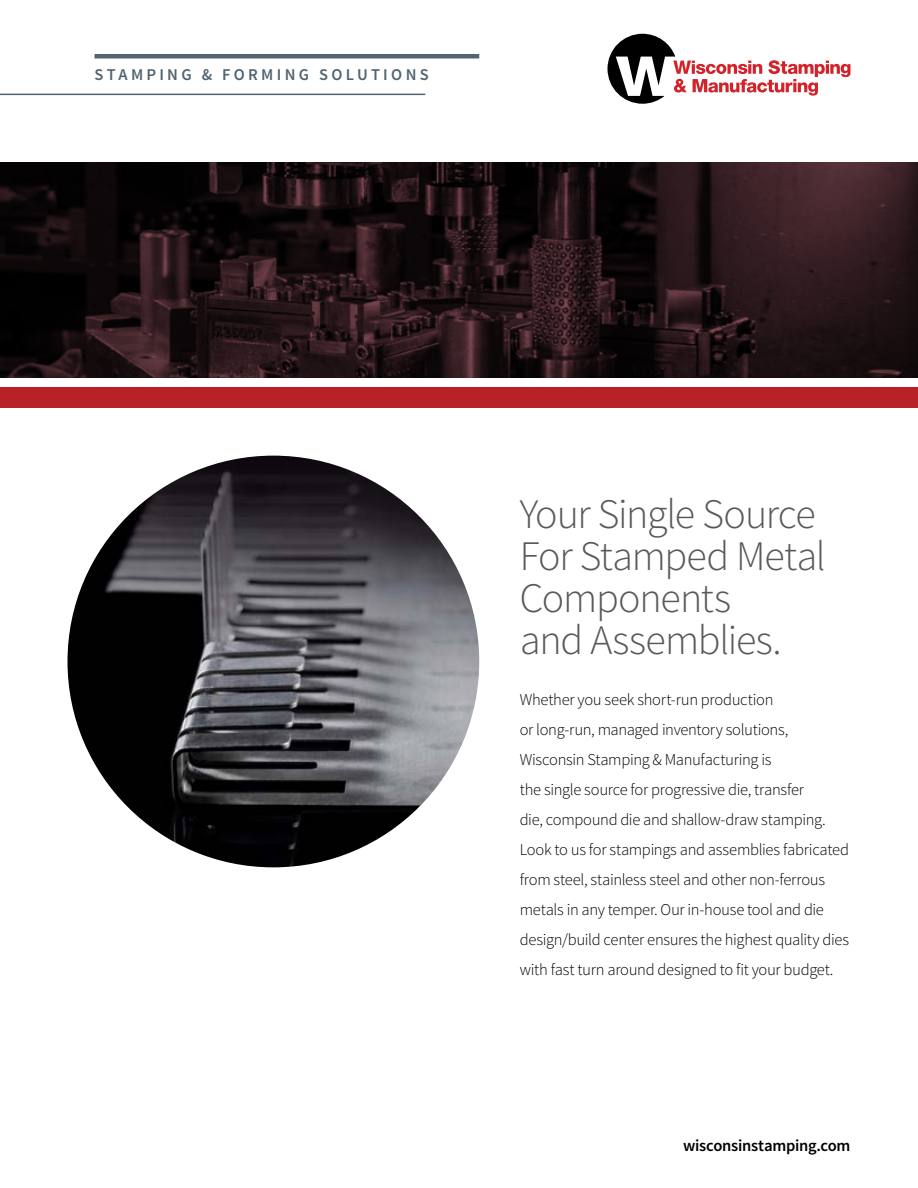
<style>
.page{position:relative;width:918px;height:1188px;background:#fff}
.page>*{position:absolute;margin:0;border:0;box-sizing:border-box;transform-origin:0 0}
.t1{font:300 42px/42px "Source Sans Pro";letter-spacing:-.03em;color:#58595b}
.t2{font:300 16.5px/30px "Source Sans Pro";letter-spacing:-.02em;color:#000}
.t3{font:600 16.5px "Source Sans Pro";letter-spacing:.2em;color:#526470}
.t4{font:600 16.5px "Source Sans Pro";letter-spacing:-.015em;color:#000}
</style>
<div class="page">
<div style="left:0;top:387px;width:918px;height:20px;background:#b72126"></div>
<img style="left:0;top:162px;width:918px;height:216px">
<hr style="left:94px;top:54px;width:385px;height:4px;background:#526470">
<hr style="left:0;top:94px;width:425px;height:1px;background:#526470">
<img style="left:68px;top:456px;width:411px;height:411px;border-radius:206px">
<svg style="left:607px;top:34px;width:243px;height:70px"></svg>
<p class="t3" style="left:94px;top:64px;width:336px">STAMPING &amp; FORMING SOLUTIONS</p>
<h1 class="t1" style="left:520px;top:493px;width:308px">Your Single Source<br>For Stamped Metal<br>Components<br>and Assemblies.</h1>
<p class="t2" style="left:520px;top:685px;width:331px">Whether you seek short-run production<br>or long-run, managed inventory solutions, Wisconsin Stamping &amp; Manufacturing is<br>the single source for progressive die, transfer<br>die, compound die and shallow-draw stamping.<br>Look to us for stampings and assemblies fabricated from steel, stainless steel and other non-ferrous metals in any temper. Our in-house tool and die design/build center ensures the highest quality dies with fast turn around designed to fit your budget.</p>
<p class="t4" style="left:683px;top:1135px;width:169px">wisconsinstamping.com</p>
</div>
